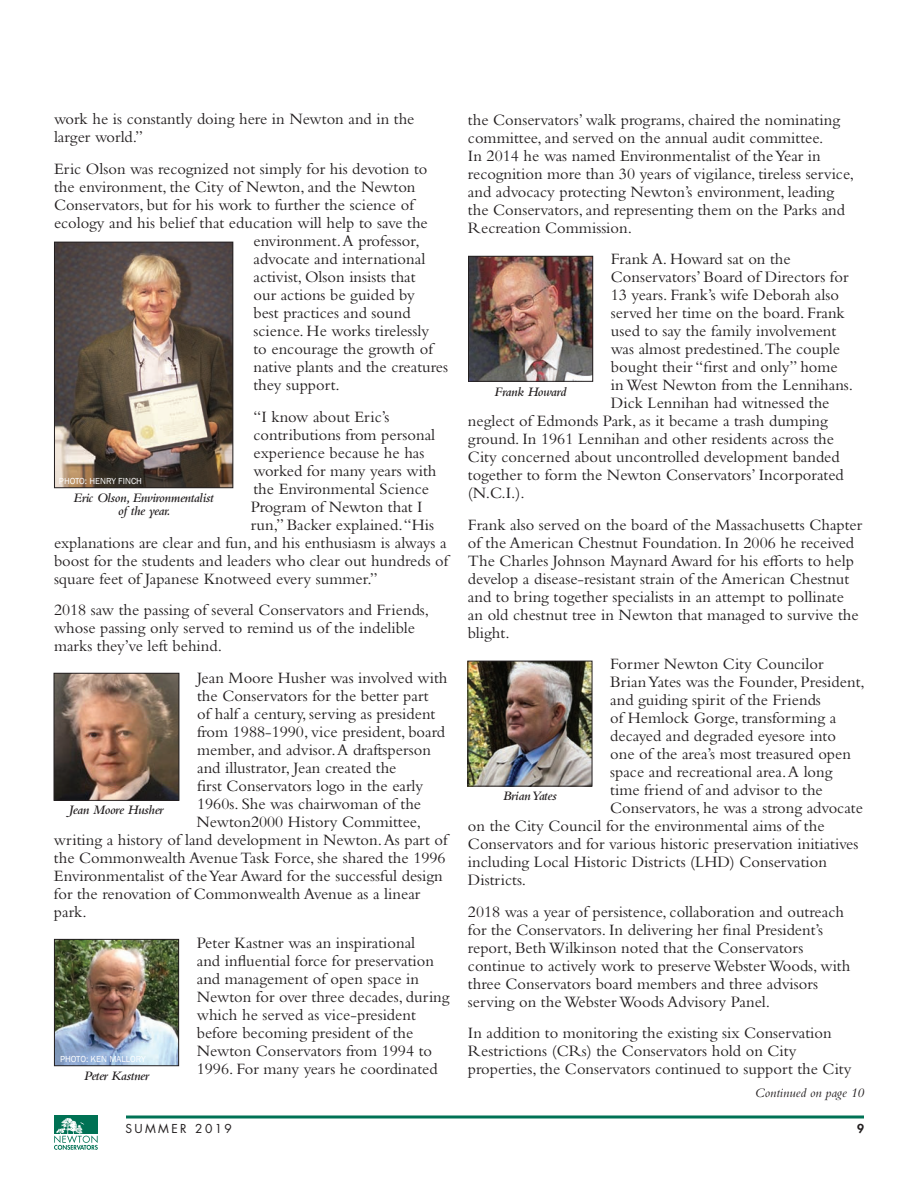
<style>
.page{position:relative;width:918px;height:1188px;background:#fff}
.page>*{position:absolute;margin:0;border:0;box-sizing:border-box;transform-origin:0 0}
.Body_Text{font:16.5px/18px "Bembo Std";color:#231f20}
.Photo_Description{font:italic 600 13.5px/13.5px "Bembo Std";letter-spacing:-.025em;color:#231f20;text-align:center}
.Body_Text-2{font:italic 13.5px "Bembo Std";color:#231f20}
.t1{font:12px "Futura Std";letter-spacing:.2em;color:#231f20}
.t2{font:800 12px "Futura Std";color:#231f20}
.Photo_Credits{font:9px "Franklin Gothic";color:#fff}
</style>
<div class="page">
<hr style="left:126px;top:1116px;width:738px;height:3px;background:#007255">
<div style="left:54px;top:1116px;width:44px;height:18px;background:#007154"></div>
<svg style="left:54px;top:1118px;width:44px;height:32px"></svg>
<img style="left:470px;top:258px;width:121px;height:122px">
<div style="left:468px;top:256px;width:125px;height:126px;border:1px solid #231f20"></div>
<img style="left:469px;top:663px;width:121px;height:122px">
<div style="left:467px;top:661px;width:125px;height:126px;border:1px solid #231f20"></div>
<img style="left:56px;top:244px;width:175px;height:242px">
<div style="left:54px;top:242px;width:179px;height:246px;border:1px solid #231f20"></div>
<img style="left:56px;top:941px;width:121px;height:123px">
<div style="left:54px;top:939px;width:125px;height:127px;border:1px solid #231f20"></div>
<img style="left:56px;top:675px;width:121px;height:124px">
<div style="left:54px;top:673px;width:125px;height:128px;border:1px solid #231f20"></div>
<p class="Body_Text" style="left:54px;top:110px;width:362px">work he is constantly doing here in Newton and in the larger world.”</p>
<p class="Body_Text" style="left:54px;top:160px;width:375px">Eric Olson was recognized not simply for his devotion to</p>
<p class="Body_Text" style="left:54px;top:178px;width:363px">the environment, the City of Newton, and the Newton</p>
<p class="Body_Text" style="left:54px;top:196px;width:361px">Conservators, but for his work to further the science of</p>
<p class="Body_Text" style="left:54px;top:214px;width:375px">ecology and his belief that education will help to save the</p>
<p class="Body_Text" style="left:253px;top:232px;width:168px">environment. A professor,</p>
<p class="Body_Text" style="left:253px;top:250px;width:173px">advocate and international</p>
<p class="Body_Text" style="left:253px;top:268px;width:164px">activist, Olson insists that</p>
<p class="Body_Text" style="left:253px;top:286px;width:163px">our actions be guided by</p>
<p class="Body_Text" style="left:253px;top:304px;width:159px">best practices and sound</p>
<p class="Body_Text" style="left:253px;top:322px;width:177px">science. He works tirelessly</p>
<p class="Body_Text" style="left:253px;top:340px;width:181px">to encourage the growth of</p>
<p class="Body_Text" style="left:253px;top:358px;width:196px">native plants and the creatures</p>
<p class="Body_Text" style="left:253px;top:376px;width:88px">they support.</p>
<p class="Body_Text" style="left:253px;top:407px;width:137px">“I know about Eric’s</p>
<p class="Body_Text" style="left:253px;top:425px;width:183px">contributions from personal</p>
<p class="Body_Text" style="left:253px;top:443px;width:172px">experience because he has</p>
<p class="Body_Text" style="left:253px;top:461px;width:184px">worked for many years with</p>
<p class="Body_Text" style="left:253px;top:479px;width:177px">the Environmental Science</p>
<p class="Body_Text" style="left:251px;top:497px;width:174px">Program of Newton that I</p>
<p class="Body_Text" style="left:251px;top:515px;width:185px">run,” Backer explained. “His</p>
<p class="Body_Text" style="left:54px;top:533px;width:394px">explanations are clear and fun, and his enthusiasm is always a</p>
<p class="Body_Text" style="left:54px;top:551px;width:396px">boost for the students and leaders who clear out hundreds of</p>
<p class="Body_Text" style="left:54px;top:569px;width:325px">square feet of Japanese Knotweed every summer.”</p>
<p class="Body_Text" style="left:54px;top:601px;width:377px">2018 saw the passing of several Conservators and Friends, whose passing only served to remind us of the indelible marks they’ve left behind.</p>
<p class="Body_Text" style="left:197px;top:668px;width:252px">Jean Moore Husher was involved with</p>
<p class="Body_Text" style="left:197px;top:686px;width:233px">the Conservators for the better part</p>
<p class="Body_Text" style="left:197px;top:704px;width:240px">of half a century, serving as president</p>
<p class="Body_Text" style="left:197px;top:722px;width:250px">from 1988-1990, vice president, board</p>
<p class="Body_Text" style="left:197px;top:740px;width:235px">member, and advisor. A draftsperson</p>
<p class="Body_Text" style="left:197px;top:758px;width:201px">and illustrator, Jean created the</p>
<p class="Body_Text" style="left:197px;top:776px;width:228px">first Conservators logo in the early</p>
<p class="Body_Text" style="left:197px;top:794px;width:226px">1960s. She was chairwoman of the</p>
<p class="Body_Text" style="left:197px;top:812px;width:226px">Newton2000 History Committee,</p>
<p class="Body_Text" style="left:54px;top:830px;width:395px">writing a history of land development in Newton. As part of</p>
<p class="Body_Text" style="left:54px;top:848px;width:393px">the Commonwealth Avenue Task Force, she shared the 1996</p>
<p class="Body_Text" style="left:54px;top:866px;width:390px">Environmentalist of the Year Award for the successful design</p>
<p class="Body_Text" style="left:54px;top:884px;width:368px">for the renovation of Commonwealth Avenue as a linear</p>
<p class="Body_Text" style="left:54px;top:902px;width:34px">park.</p>
<p class="Body_Text" style="left:197px;top:934px;width:254px">Peter Kastner was an inspirational<br>and influential force for preservation and management of open space in Newton for over three decades, during which he served as vice-president before becoming president of the Newton Conservators from 1994 to 1996. For many years he coordinated</p>
<p class="Photo_Credits" style="left:59px;top:475px;width:85px">PHOTO: HENRY FINCH</p>
<p class="Photo_Description" style="left:74px;top:491px;width:142px">Eric Olson, Environmentalist of the year.</p>
<p class="Photo_Description" style="left:69px;top:803px;width:96px">Jean Moore Husher</p>
<p class="Photo_Credits" style="left:60px;top:1053px;width:87px">PHOTO: KEN MALLORY</p>
<p class="Photo_Description" style="left:84px;top:1069px;width:66px">Peter Kastner</p>
<p class="Body_Text" style="left:468px;top:110px;width:388px">the Conservators’ walk programs, chaired the nominating committee, and served on the annual audit committee.<br>In 2014 he was named Environmentalist of the Year in recognition more than 30 years of vigilance, tireless service, and advocacy protecting Newton’s environment, leading the Conservators, and representing them on the Parks and Recreation Commission.</p>
<p class="Body_Text" style="left:611px;top:250px;width:181px">Frank A. Howard sat on the</p>
<p class="Body_Text" style="left:611px;top:268px;width:239px">Conservators’ Board of Directors for</p>
<p class="Body_Text" style="left:611px;top:286px;width:230px">13 years. Frank’s wife Deborah also</p>
<p class="Body_Text" style="left:611px;top:304px;width:235px">served her time on the board. Frank</p>
<p class="Body_Text" style="left:611px;top:322px;width:227px">used to say the family involvement</p>
<p class="Body_Text" style="left:611px;top:340px;width:231px">was almost predestined.The couple</p>
<p class="Body_Text" style="left:611px;top:358px;width:228px">bought their “first and only” home</p>
<p class="Body_Text" style="left:611px;top:376px;width:244px">in West Newton from the Lennihans.</p>
<p class="Body_Text" style="left:611px;top:394px;width:220px">Dick Lennihan had witnessed the</p>
<p class="Body_Text" style="left:468px;top:412px;width:361px">neglect of Edmonds Park, as it became a trash dumping</p>
<p class="Body_Text" style="left:468px;top:430px;width:368px">ground. In 1961 Lennihan and other residents across the</p>
<p class="Body_Text" style="left:468px;top:448px;width:373px">City concerned about uncontrolled development banded</p>
<p class="Body_Text" style="left:468px;top:466px;width:377px">together to form the Newton Conservators’ Incorporated</p>
<p class="Body_Text" style="left:468px;top:484px;width:58px">(N.C.I.).</p>
<p class="Body_Text" style="left:468px;top:515px;width:396px">Frank also served on the board of the Massachusetts Chapter of the American Chestnut Foundation. In 2006 he received The Charles Johnson Maynard Award for his efforts to help develop a disease-resistant strain of the American Chestnut and to bring together specialists in an attempt to pollinate an old chestnut tree in Newton that managed to survive the blight.</p>
<p class="Body_Text" style="left:610px;top:655px;width:215px">Former Newton City Councilor</p>
<p class="Body_Text" style="left:610px;top:673px;width:256px">Brian Yates was the Founder, President,</p>
<p class="Body_Text" style="left:610px;top:691px;width:212px">and guiding spirit of the Friends</p>
<p class="Body_Text" style="left:610px;top:709px;width:227px">of Hemlock Gorge, transforming a</p>
<p class="Body_Text" style="left:610px;top:727px;width:227px">decayed and degraded eyesore into</p>
<p class="Body_Text" style="left:610px;top:745px;width:242px">one of the area’s most treasured open</p>
<p class="Body_Text" style="left:610px;top:763px;width:224px">space and recreational area. A long</p>
<p class="Body_Text" style="left:610px;top:781px;width:214px">time friend of and advisor to the</p>
<p class="Body_Text" style="left:610px;top:799px;width:254px">Conservators, he was a strong advocate</p>
<p class="Body_Text" style="left:468px;top:817px;width:358px">on the City Council for the environmental aims of the</p>
<p class="Body_Text" style="left:468px;top:835px;width:392px">Conservators and for various historic preservation initiatives</p>
<p class="Body_Text" style="left:468px;top:853px;width:361px">including Local Historic Districts (LHD) Conservation</p>
<p class="Body_Text" style="left:468px;top:871px;width:60px">Districts.</p>
<p class="Body_Text" style="left:468px;top:902px;width:384px">2018 was a year of persistence, collaboration and outreach for the Conservators. In delivering her final President’s report, Beth Wilkinson noted that the Conservators continue to actively work to preserve Webster Woods, with three Conservators board members and three advisors serving on the Webster Woods Advisory Panel.</p>
<p class="Body_Text" style="left:468px;top:1024px;width:385px">In addition to monitoring the existing six Conservation<br>Restrictions (CRs) the Conservators hold on City properties, the Conservators continued to support the City</p>
<p class="Photo_Description" style="left:495px;top:385px;width:73px">Frank Howard</p>
<p class="Photo_Description" style="left:503px;top:789px;width:55px">Brian Yates</p>
<p class="Body_Text-2" style="left:755px;top:1085px;width:111px">Continued on page 10</p>
<p class="t1" style="left:125px;top:1121px;width:108px">SUMMER 2019</p>
<p class="t2" style="left:857px;top:1121px;width:8px">9</p>
</div>
